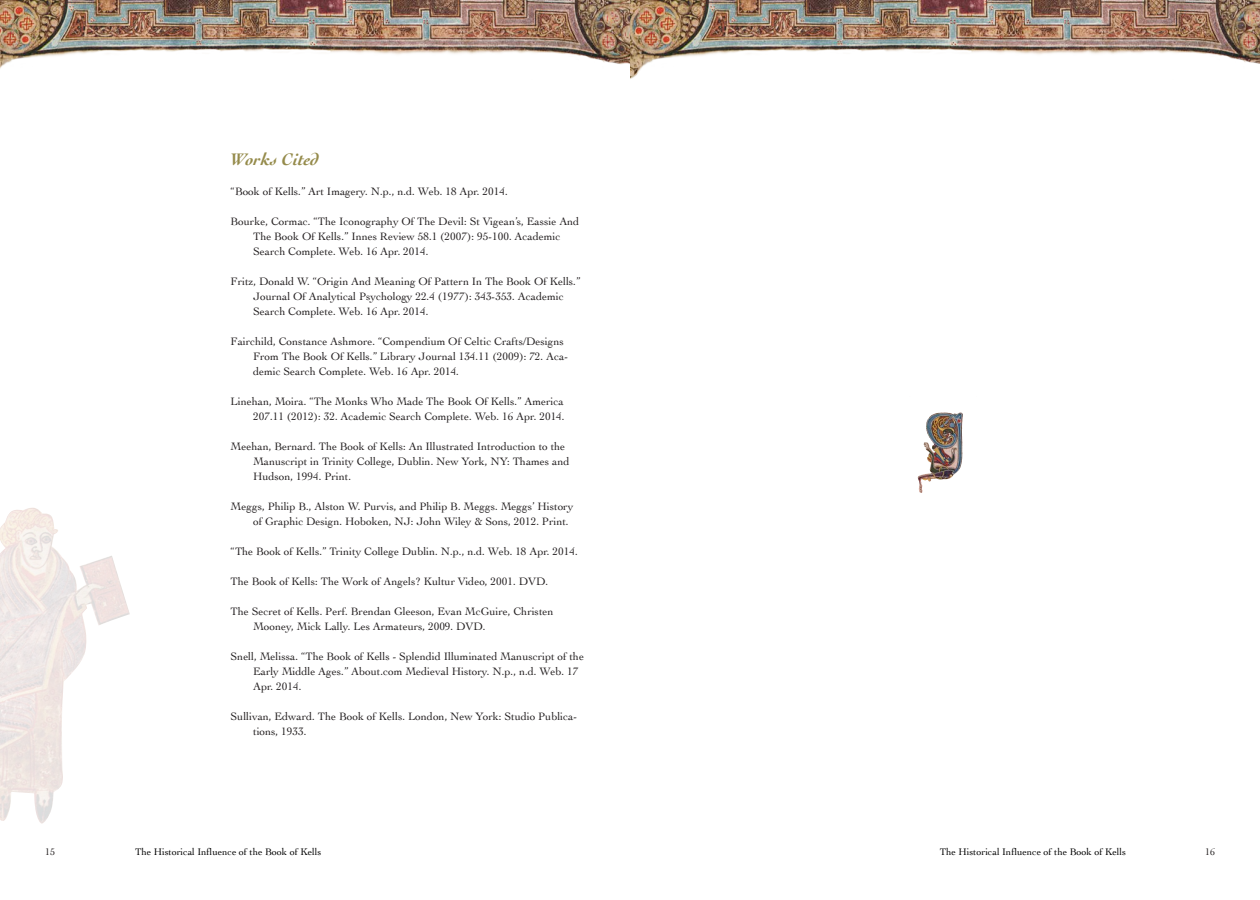
<style>
.page{position:relative;width:1260px;height:900px;background:#fff}
.page>*{position:absolute;margin:0;border:0;box-sizing:border-box;transform-origin:0 0}
.Works_Cited_Title{font:italic 700 17.5px "Cochin";color:#958b4b}
.Works_Cited_referenc{font:11.25px/15px "Cochin";color:#231f20}
.t1{font:10px "Cochin";color:#000}
.t2{font:10px "Cochin";color:#231f20}
</style>
<div class="page">
<img style="left:0;top:0;width:1260px;height:79px">
<img style="left:0;top:508px;width:130px;height:316px">
<img style="left:926px;top:412px;width:37px;height:15px">
<p class="Works_Cited_Title" style="left:231px;top:147px;width:89px">Works Cited</p>
<p class="Works_Cited_referenc" style="left:231px;top:183px;width:279px">“Book of Kells.” Art Imagery. N.p., n.d. Web. 18 Apr. 2014.</p>
<p class="Works_Cited_referenc" style="left:253px;top:213px;width:328px;text-indent:-22px">Bourke, Cormac. “The Iconography Of The Devil: St Vigean’s, Eassie And<br>The Book Of Kells.” Innes Review 58.1 (2007): 95-100. Academic<br>Search Complete. Web. 16 Apr. 2014.</p>
<p class="Works_Cited_referenc" style="left:253px;top:273px;width:329px;text-indent:-22px">Fritz, Donald W. “Origin And Meaning Of Pattern In The Book Of Kells.”<br>Journal Of Analytical Psychology 22.4 (1977): 343-353. Academic<br>Search Complete. Web. 16 Apr. 2014.</p>
<p class="Works_Cited_referenc" style="left:253px;top:333px;width:316px;text-indent:-22px">Fairchild, Constance Ashmore. “Compendium Of Celtic Crafts/Designs<br>From The Book Of Kells.” Library Journal 134.11 (2009): 72. Aca&shy;demic Search Complete. Web. 16 Apr. 2014.</p>
<p class="Works_Cited_referenc" style="left:231px;top:393px;width:336px;text-align:right">Linehan, Moira. “The Monks Who Made The Book Of Kells.” America<br>207.11 (2012): 32. Academic Search Complete. Web. 16 Apr. 2014.</p>
<p class="Works_Cited_referenc" style="left:253px;top:438px;width:318px;text-indent:-22px">Meehan, Bernard. The Book of Kells: An Illustrated Introduction to the<br>Manuscript in Trinity College, Dublin. New York, NY: Thames and<br>Hudson, 1994. Print.</p>
<p class="Works_Cited_referenc" style="left:253px;top:498px;width:322px;text-indent:-22px">Meggs, Philip B., Alston W. Purvis, and Philip B. Meggs. Meggs’ History of Graphic Design. Hoboken, NJ: John Wiley &amp; Sons, 2012. Print.</p>
<p class="Works_Cited_referenc" style="left:231px;top:543px;width:349px">“The Book of Kells.” Trinity College Dublin. N.p., n.d. Web. 18 Apr. 2014.</p>
<p class="Works_Cited_referenc" style="left:231px;top:573px;width:319px">The Book of Kells: The Work of Angels? Kultur Video, 2001. DVD.</p>
<p class="Works_Cited_referenc" style="left:253px;top:603px;width:302px;text-indent:-22px">The Secret of Kells. Perf. Brendan Gleeson, Evan McGuire, Christen<br>Mooney, Mick Lally. Les Armateurs, 2009. DVD.</p>
<p class="Works_Cited_referenc" style="left:253px;top:648px;width:332px;text-indent:-22px">Snell, Melissa. “The Book of Kells - Splendid Illuminated Manuscript of the<br>Early Middle Ages.” About.com Medieval History. N.p., n.d. Web. 17<br>Apr. 2014.</p>
<p class="Works_Cited_referenc" style="left:253px;top:708px;width:326px;text-indent:-22px">Sullivan, Edward. The Book of Kells. London, New York: Studio Publica&shy;tions, 1933.</p>
<p class="t2" style="left:45px;top:845px;width:11px">15</p>
<p class="t1" style="left:135px;top:845px;width:188px">The Historical Influence of the Book of Kells</p>
<p class="t1" style="left:940px;top:845px;width:188px">The Historical Influence of the Book of Kells</p>
<p class="t2" style="left:1205px;top:845px;width:11px">16</p>
</div>
